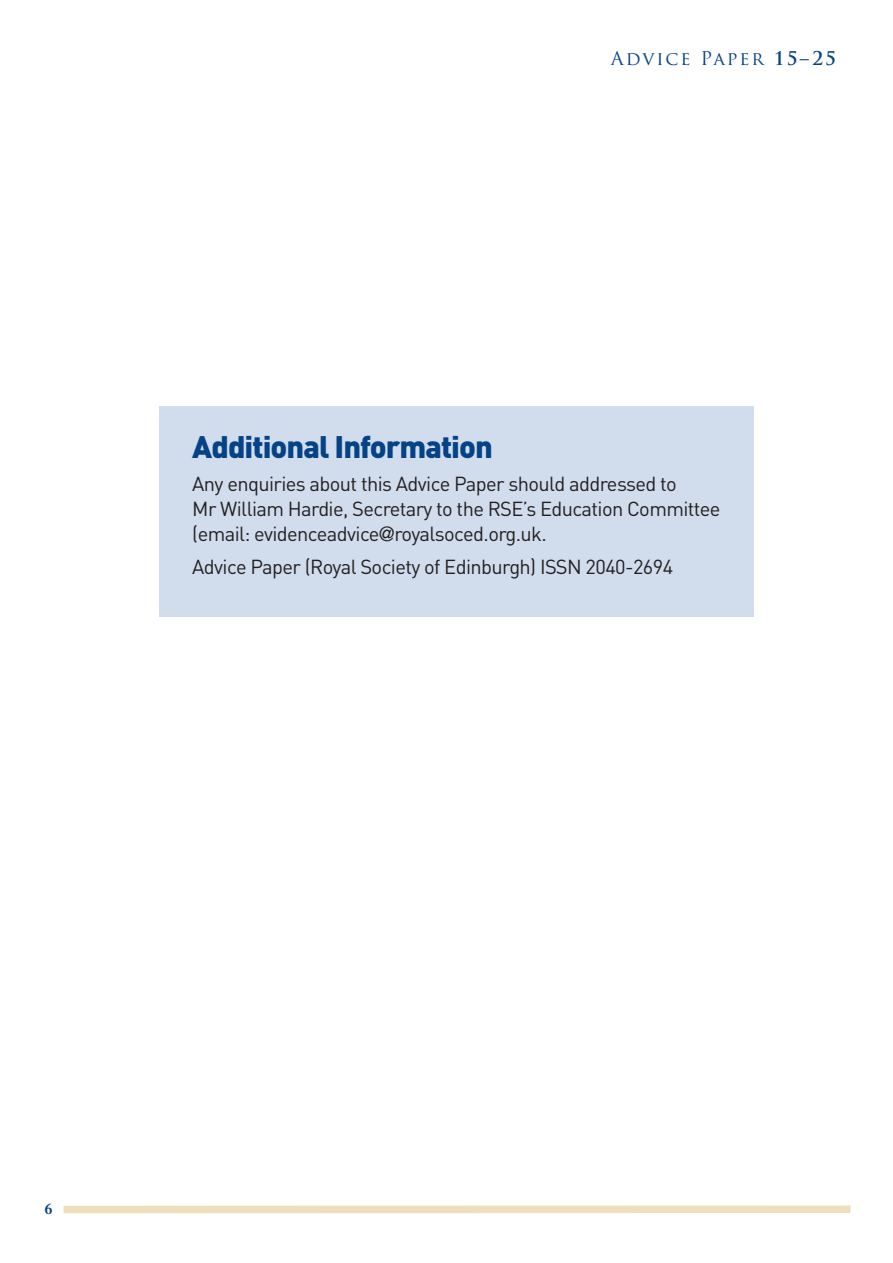
<style>
.page{position:relative;width:893px;height:1263px;background:#fff}
.page>*{position:absolute;margin:0;border:0;box-sizing:border-box;transform-origin:0 0}
.t1{font:900 30.75px "DIN";letter-spacing:-.03em;color:#054286}
.t2{font:20.1px/24.8px "DIN";letter-spacing:-.03em;color:#231f20}
.t3{font:18.45px "Trajan Pro";letter-spacing:.105em;color:#054286}
.t4{font:700 16.5px "Bembo";color:#054286}
.s1{font-weight:700}
.s2{font-family:"Helvetica Neue"}
</style>
<div class="page">
<div style="left:159px;top:406px;width:594px;height:210px;background:#d1dded"></div>
<div style="left:64px;top:1205px;width:786px;height:8px;background:#eddfbb"></div>
<p class="t3" style="left:611px;top:52px;width:227px">Advice Paper <span class="s1">15–25</span></p>
<h1 class="t1" style="left:192px;top:429px;width:302px">Additional Information</h1>
<p class="t2" style="left:192px;top:471px;width:530px">Any enquiries about this Advice Paper should addressed to<br>Mr William Hardie, Secretary to the RSE’s Education Committee (email: evidenceadvice<span class="s2">@</span>royalsoced.org.uk.</p>
<p class="t2" style="left:192px;top:554px;width:482px">Advice Paper (Royal Society of Edinburgh) ISSN 2040-2694</p>
<p class="t4" style="left:44px;top:1203px;width:10px">6</p>
</div>
